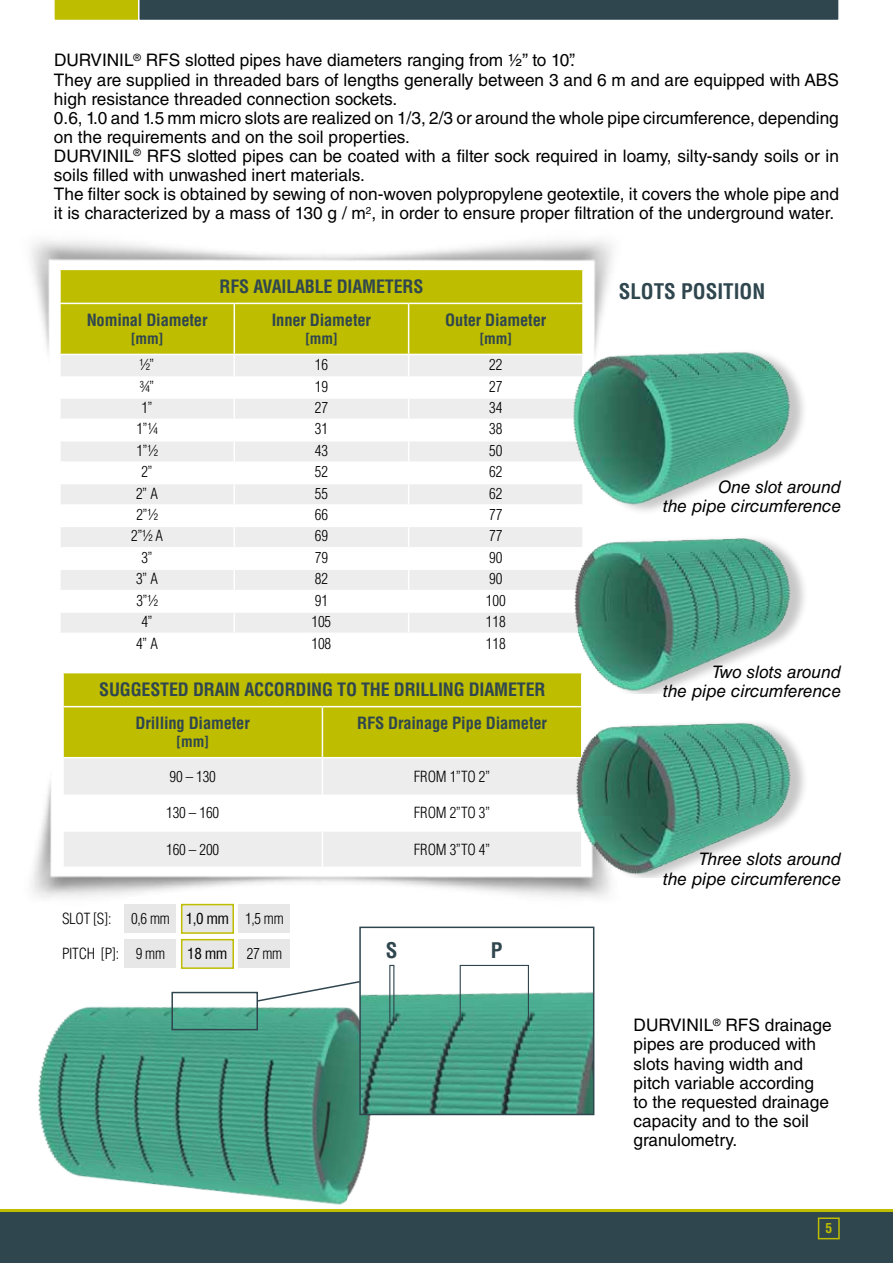
<style>
.page{position:relative;width:893px;height:1263px;background:#fff}
.page>*{position:absolute;margin:0;border:0;box-sizing:border-box;transform-origin:0 0}
.t1{font:700 condensed 21px "Helvetica LT Std";color:#2f464f}
.t2{font:700 condensed 18px "Helvetica LT Std";letter-spacing:-.01em;color:#2f464f}
.t3{font:17.25px/19.2px "Helvetica LT Std";color:#000}
.t4{font:italic 17.25px/19.2px "Helvetica LT Std";color:#000;text-align:right}
.t5{font:700 condensed 16.5px "Helvetica LT Std";letter-spacing:-.01em;color:#2f464f}
.t6{font:300 condensed 15px "Helvetica LT Std";letter-spacing:-.01em;color:#000}
.t7{font:700 condensed 15px "Helvetica LT Std";letter-spacing:-.01em;color:#2f464f}
.t8{font:condensed 15px "Helvetica LT Std";color:#000}
.t9{font:700 condensed 13.5px "Helvetica LT Std";color:#bebd00}
.s1{font-weight:400}
</style>
<div class="page">
<img style="left:31px;top:240px;width:582px;height:111px">
<svg style="left:61px;top:270px;width:521px;height:363px"></svg>
<hr style="left:59px;top:269px;width:175px;height:1px;background:#fff">
<hr style="left:59px;top:270px;width:2px;height:33px;background:#fff">
<hr style="left:234px;top:269px;width:175px;height:1px;background:#fff">
<hr style="left:409px;top:269px;width:175px;height:1px;background:#fff">
<hr style="left:59px;top:303px;width:175px;height:1px;background:#fff">
<hr style="left:59px;top:304px;width:2px;height:50px;background:#fff">
<hr style="left:59px;top:354px;width:175px;height:1px;background:#fff">
<hr style="left:234px;top:303px;width:175px;height:1px;background:#fff">
<hr style="left:234px;top:304px;width:1px;height:50px;background:#fff">
<hr style="left:234px;top:354px;width:175px;height:1px;background:#fff">
<hr style="left:409px;top:303px;width:175px;height:1px;background:#fff">
<hr style="left:408px;top:304px;width:1px;height:50px;background:#fff">
<hr style="left:409px;top:354px;width:175px;height:1px;background:#fff">
<hr style="left:582px;top:270px;width:2px;height:33px;background:#fff">
<hr style="left:582px;top:304px;width:2px;height:50px;background:#fff">
<img style="left:31px;top:780px;width:580px;height:156px">
<div style="left:64px;top:673px;width:517px;height:84px;background:#bebd00"></div>
<div style="left:64px;top:759px;width:507px;height:107px;background:#ededed"></div>
<svg style="left:64px;top:795px;width:507px;height:35px"></svg>
<hr style="left:322px;top:758px;width:1px;height:37px;background:#fff">
<hr style="left:322px;top:795px;width:1px;height:35px;background:#fff">
<hr style="left:62px;top:830px;width:260px;height:2px;background:#fff">
<hr style="left:322px;top:830px;width:261px;height:2px;background:#fff">
<hr style="left:322px;top:832px;width:1px;height:34px;background:#fff">
<hr style="left:62px;top:866px;width:260px;height:2px;background:#fff">
<hr style="left:322px;top:866px;width:261px;height:2px;background:#fff">
<hr style="left:62px;top:706px;width:260px;height:1px;background:#fff">
<hr style="left:322px;top:706px;width:261px;height:1px;background:#fff">
<hr style="left:322px;top:707px;width:1px;height:50px;background:#fff">
<hr style="left:62px;top:758px;width:2px;height:37px;background:#fff">
<hr style="left:62px;top:795px;width:2px;height:35px;background:#fff">
<hr style="left:62px;top:832px;width:2px;height:34px;background:#fff">
<div style="left:578px;top:348px;width:231px;height:167px;background:#fff"></div>
<img style="left:571px;top:338px;width:233px;height:170px">
<img style="left:571px;top:528px;width:234px;height:165px">
<img style="left:571px;top:714px;width:234px;height:164px">
<div style="left:0;top:1212px;width:893px;height:51px;background:#2f464f"></div>
<hr style="left:0;top:1209px;width:893px;height:3px;background:#bebd00">
<div style="left:125px;top:904px;width:51px;height:29px;background:#e7e7e7"></div>
<div style="left:182px;top:904px;width:51px;height:29px;background:#e7e7e7"></div>
<div style="left:181px;top:904px;width:53px;height:30px;border:2px solid #bebd00"></div>
<div style="left:239px;top:904px;width:51px;height:29px;background:#e7e7e7"></div>
<div style="left:125px;top:940px;width:51px;height:28px;background:#e7e7e7"></div>
<div style="left:182px;top:940px;width:51px;height:28px;background:#e7e7e7"></div>
<div style="left:181px;top:939px;width:53px;height:30px;border:2px solid #bebd00"></div>
<div style="left:239px;top:940px;width:51px;height:28px;background:#e7e7e7"></div>
<img style="left:38px;top:959px;width:349px;height:246px">
<img style="left:362px;top:929px;width:229px;height:183px">
<div style="left:359px;top:926px;width:235px;height:189px;border:2px solid #2f464f"></div>
<div style="left:460px;top:965px;width:69px;height:58px;border:1px solid #2f464f"></div>
<div style="left:389px;top:965px;width:5px;height:58px;border:1px solid #2f464f"></div>
<div style="left:171px;top:992px;width:87px;height:38px;border:2px solid #2f464f"></div>
<svg style="left:256px;top:980px;width:105px;height:23px"></svg>
<svg style="left:54px;top:0;width:785px;height:20px;background:#415549"></svg>
<div style="left:818px;top:1217px;width:22px;height:22px;border:2px solid #bebd00"></div>
<p class="t3" style="left:54px;top:51px;width:787px">DURVINIL<sup>®</sup> RFS slotted pipes have diameters ranging from ½” to 10”.<br>They are supplied in threaded bars of lengths generally between 3 and 6 m and are equipped with ABS high resistance threaded connection sockets.<br>0.6, 1.0 and 1.5 mm micro slots are realized on 1/3, 2/3 or around the whole pipe circumference, depending on the requirements and on the soil properties.<br>DURVINIL<sup>®</sup> RFS slotted pipes can be coated with a filter sock required in loamy, silty-sandy soils or in soils filled with unwashed inert materials.<br>The filter sock is obtained by sewing of non-woven polypropylene geotextile, it covers the whole pipe and it is characterized by a mass of 130 g / m<sup>2</sup>, in order to ensure proper filtration of the underground water.</p>
<p class="t5" style="left:87px;top:309px;width:122px">Nominal Diameter</p>
<p class="t7" style="left:131px;top:329px;width:34px">[mm]</p>
<p class="t2" style="left:220px;top:275px;width:205px">RFS AVAILABLE DIAMETERS</p>
<p class="t1" style="left:619px;top:278px;width:148px">SLOTS POSITION</p>
<p class="t5" style="left:272px;top:309px;width:101px">Inner Diameter</p>
<p class="t7" style="left:305px;top:329px;width:34px">[mm]</p>
<p class="t5" style="left:445px;top:309px;width:102px">Outer Diameter</p>
<p class="t7" style="left:479px;top:329px;width:34px">[mm]</p>
<p class="t6" style="left:140px;top:355px;width:16px">½”</p>
<p class="t6" style="left:315px;top:355px;width:15px">16</p>
<p class="t6" style="left:489px;top:355px;width:15px">22</p>
<p class="t6" style="left:140px;top:377px;width:16px">¾”</p>
<p class="t6" style="left:315px;top:377px;width:15px">19</p>
<p class="t6" style="left:489px;top:377px;width:15px">27</p>
<p class="t6" style="left:141px;top:398px;width:13px">1”</p>
<p class="t6" style="left:315px;top:398px;width:15px">27</p>
<p class="t6" style="left:489px;top:398px;width:15px">34</p>
<p class="t6" style="left:136px;top:420px;width:23px">1”¼</p>
<p class="t6" style="left:315px;top:420px;width:15px">31</p>
<p class="t6" style="left:489px;top:420px;width:15px">38</p>
<p class="t6" style="left:136px;top:441px;width:23px">1”½</p>
<p class="t6" style="left:315px;top:441px;width:15px">43</p>
<p class="t6" style="left:489px;top:441px;width:15px">50</p>
<p class="t6" style="left:141px;top:462px;width:13px">2”</p>
<p class="t6" style="left:315px;top:462px;width:15px">52</p>
<p class="t6" style="left:489px;top:462px;width:15px">62</p>
<p class="t6" style="left:136px;top:484px;width:24px">2” A</p>
<p class="t6" style="left:315px;top:484px;width:15px">55</p>
<p class="t6" style="left:489px;top:484px;width:15px">62</p>
<p class="t6" style="left:136px;top:505px;width:23px">2”½</p>
<p class="t6" style="left:315px;top:505px;width:15px">66</p>
<p class="t6" style="left:489px;top:505px;width:15px">77</p>
<p class="t6" style="left:131px;top:527px;width:33px">2”½ A</p>
<p class="t6" style="left:315px;top:527px;width:15px">69</p>
<p class="t6" style="left:489px;top:527px;width:15px">77</p>
<p class="t6" style="left:141px;top:548px;width:13px">3”</p>
<p class="t6" style="left:315px;top:548px;width:15px">79</p>
<p class="t6" style="left:489px;top:548px;width:15px">90</p>
<p class="t6" style="left:136px;top:569px;width:24px">3” A</p>
<p class="t6" style="left:315px;top:569px;width:15px">82</p>
<p class="t6" style="left:489px;top:569px;width:15px">90</p>
<p class="t6" style="left:136px;top:591px;width:23px">3”½</p>
<p class="t6" style="left:315px;top:591px;width:15px">91</p>
<p class="t6" style="left:486px;top:591px;width:21px">100</p>
<p class="t6" style="left:141px;top:612px;width:13px">4”</p>
<p class="t6" style="left:312px;top:612px;width:21px">105</p>
<p class="t6" style="left:486px;top:612px;width:21px">118</p>
<p class="t6" style="left:136px;top:634px;width:24px">4” A</p>
<p class="t6" style="left:312px;top:634px;width:21px">108</p>
<p class="t6" style="left:486px;top:634px;width:21px">118</p>
<p class="t2" style="left:99px;top:678px;width:448px">SUGGESTED DRAIN ACCORDING TO THE DRILLING DIAMETER</p>
<p class="t5" style="left:136px;top:713px;width:116px">Drilling Diameter</p>
<p class="t7" style="left:176px;top:732px;width:34px">[mm]</p>
<p class="t5" style="left:357px;top:713px;width:191px">RFS Drainage Pipe Diameter</p>
<p class="t6" style="left:170px;top:767px;width:48px">90 – 130</p>
<p class="t6" style="left:414px;top:767px;width:78px">FROM 1”TO 2”</p>
<p class="t6" style="left:166px;top:803px;width:54px">130 – 160</p>
<p class="t6" style="left:414px;top:803px;width:78px">FROM 2”TO 3”</p>
<p class="t6" style="left:166px;top:840px;width:54px">160 – 200</p>
<p class="t6" style="left:414px;top:840px;width:78px">FROM 3”TO 4”</p>
<p class="t6" style="left:62px;top:909px;width:51px">SLOT [S]:</p>
<p class="t6" style="left:131px;top:909px;width:154px">0,6 mm <span class="s1">1,0 mm</span> 1,5 mm</p>
<p class="t6" style="left:62px;top:944px;width:104px">PITCH [P]: 9 mm</p>
<p class="t8" style="left:187px;top:944px;width:42px">18 mm</p>
<p class="t6" style="left:247px;top:944px;width:37px">27 mm</p>
<p class="t1" style="left:386px;top:937px;width:13px">S</p>
<p class="t1" style="left:491px;top:937px;width:13px">P</p>
<p class="t4" style="left:663px;top:478px;width:180px">One slot around<br>the pipe circumference</p>
<p class="t4" style="left:663px;top:662px;width:180px">Two slots around<br>the pipe circumference</p>
<p class="t4" style="left:663px;top:850px;width:180px">Three slots around<br>the pipe circumference</p>
<p class="t3" style="left:634px;top:1016px;width:200px">DURVINIL<sup>®</sup> RFS drainage pipes are produced with slots having width and pitch variable according to the requested drainage capacity and to the soil granulometry.</p>
<p class="t9" style="left:825px;top:1220px;width:8px">5</p>
</div>
